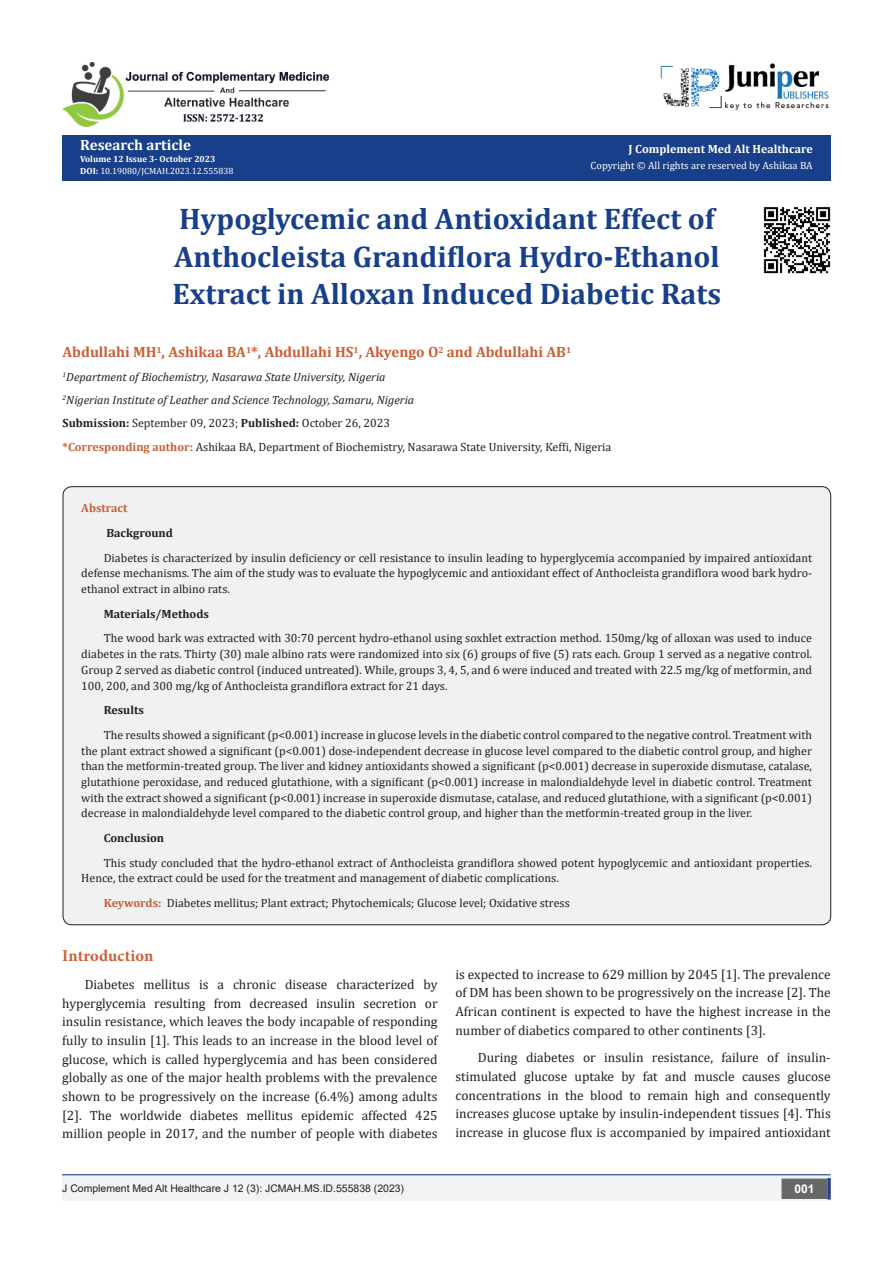
<style>
.page{position:relative;width:893px;height:1263px;background:#fff}
.page>*{position:absolute;margin:0;border:0;box-sizing:border-box;transform-origin:0 0}
.t1{font:700 29.85px/37.3px "Cambria";color:#183f89}
.t2{font:700 16.5px "Minion Pro";letter-spacing:.005em;color:#ca5f37}
.t3{font:700 15px "Cambria";color:#ca5f37}
.t4{font:700 15px "Cambria";color:#fff}
.t5{font:13.5px/18.8px "Cambria";color:#231f20;text-align:justify}
.List_Paragraph{font:12px/15.8px "Cambria";color:#231f20;text-align:justify}
.t6{font:italic 12px "Cambria";color:#231f20}
.List_Paragraph-2{font:700 12px "Cambria";color:#231f20}
.t7{font:700 12px "Cambria";color:#fffefc}
.t8{font:700 12px "Cambria";color:#ca5f37}
.t9{font:700 12px "Arial";color:#fff}
.t10{font:10.5px "Arial";color:#231f20}
.t11{font:10.5px "Cambria";color:#fffefc}
.t12{font:9px "Cambria";color:#fff}
.t13{font:700 9px "Cambria";color:#fffefc}
.s1{font-weight:700;color:#fffefc}
.s2{font-weight:700}
.s3{font-weight:700;color:#ca5f37}
</style>
<div class="page">
<div style="left:62px;top:135px;width:769px;height:45px;background:#183f89"></div>
<div style="left:62px;top:1175px;width:441px;height:26px;background:#f2f3f4"></div>
<div style="left:503px;top:1175px;width:328px;height:26px;background:#f2f3f4"></div>
<div style="left:782px;top:1179px;width:45px;height:19px;background:#68676a"></div>
<div style="left:781px;top:1178px;width:46px;height:21px;border:2px solid #68676a"></div>
<svg style="left:827px;top:1178px;width:4px;height:21px"></svg>
<img style="left:661px;top:63px;width:168px;height:47px">
<hr style="left:62px;top:1174px;width:768px;height:1px;background:#253f8e">
<img style="left:62px;top:62px;width:266px;height:65px">
<div style="left:63px;top:487px;width:768px;height:438px;background:#f0f1f2;border-radius:9px"></div>
<img style="left:763px;top:206px;width:68px;height:68px">
<p class="t4" style="left:80px;top:134px;width:112px">Research article</p>
<p class="t13" style="left:80px;top:153px;width:137px">Volume 12 Issue 3- October 2023</p>
<p class="t12" style="left:80px;top:166px;width:155px"><span class="s1">DOI:</span> 10.19080/JCMAH.2023.12.555838</p>
<p class="t7" style="left:628px;top:141px;width:186px">J Complement Med Alt Healthcare</p>
<p class="t11" style="left:591px;top:159px;width:224px">Copyright © All rights are reserved by Ashikaa BA</p>
<p class="t1" style="left:173px;top:199px;width:550px">Hypoglycemic and Antioxidant Effect of<br>Anthocleista Grandiflora Hydro-Ethanol<br>Extract in Alloxan Induced Diabetic Rats</p>
<p class="t3" style="left:63px;top:342px;width:510px">Abdullahi MH<sup>1</sup>, Ashikaa BA<sup>1</sup>*, Abdullahi HS<sup>1</sup>, Akyengo O<sup>2</sup> and Abdullahi AB<sup>1</sup></p>
<p class="t6" style="left:63px;top:368px;width:324px"><sup>1</sup>Department of Biochemistry, Nasarawa State University, Nigeria</p>
<p class="t6" style="left:63px;top:392px;width:353px"><sup>2</sup>Nigerian Institute of Leather and Science Technology, Samaru, Nigeria</p>
<p class="List_Paragraph" style="left:63px;top:415px;width:329px"><span class="s2">Submission:</span> September 09, 2023; <span class="s2">Published:</span> October 26, 2023</p>
<p class="List_Paragraph" style="left:63px;top:439px;width:550px"><span class="s3">*Corresponding author:</span> Ashikaa BA, Department of Biochemistry, Nasarawa State University, Keffi, Nigeria</p>
<p class="t8" style="left:81px;top:500px;width:48px">Abstract</p>
<p class="List_Paragraph-2" style="left:106px;top:524px;width:68px">Background</p>
<p class="List_Paragraph" style="left:81px;top:550px;width:732px;text-indent:22px">Diabetes is characterized by insulin deficiency or cell resistance to insulin leading to hyperglycemia accompanied by impaired antioxidant defense mechanisms. The aim of the study was to evaluate the hypoglycemic and antioxidant effect of Anthocleista grandiflora wood bark hydro&shy;ethanol extract in albino rats.</p>
<p class="List_Paragraph-2" style="left:104px;top:605px;width:107px">Materials/Methods</p>
<p class="List_Paragraph" style="left:81px;top:630px;width:732px;text-indent:22px">The wood bark was extracted with 30:70 percent hydro-ethanol using soxhlet extraction method. 150mg/kg of alloxan was used to induce diabetes in the rats. Thirty (30) male albino rats were randomized into six (6) groups of five (5) rats each. Group 1 served as a negative control.<br>Group 2 served as diabetic control (induced untreated). While, groups 3, 4, 5, and 6 were induced and treated with 22.5 mg/kg of metformin, and 100, 200, and 300 mg/kg of Anthocleista grandiflora extract for 21 days.</p>
<p class="List_Paragraph-2" style="left:104px;top:702px;width:42px">Results</p>
<p class="List_Paragraph" style="left:81px;top:727px;width:732px;text-indent:22px">The results showed a significant (p&lt;0.001) increase in glucose levels in the diabetic control compared to the negative control. Treatment with the plant extract showed a significant (p&lt;0.001) dose-independent decrease in glucose level compared to the diabetic control group, and higher than the metformin-treated group. The liver and kidney antioxidants showed a significant (p&lt;0.001) decrease in superoxide dismutase, catalase, glutathione peroxidase, and reduced glutathione, with a significant (p&lt;0.001) increase in malondialdehyde level in diabetic control. Treatment with the extract showed a significant (p&lt;0.001) increase in superoxide dismutase, catalase, and reduced glutathione, with a significant (p&lt;0.001) decrease in malondialdehyde level compared to the diabetic control group, and higher than the metformin-treated group in the liver.</p>
<p class="List_Paragraph-2" style="left:104px;top:829px;width:62px">Conclusion</p>
<p class="List_Paragraph" style="left:81px;top:855px;width:732px;text-indent:22px">This study concluded that the hydro-ethanol extract of Anthocleista grandiflora showed potent hypoglycemic and antioxidant properties.<br>Hence, the extract could be used for the treatment and management of diabetic complications.</p>
<p class="List_Paragraph" style="left:104px;top:895px;width:468px"><span class="s3">Keywords:</span> Diabetes mellitus; Plant extract; Phytochemicals; Glucose level; Oxidative stress</p>
<p class="t2" style="left:62px;top:944px;width:93px">Introduction</p>
<p class="t5" style="left:62px;top:975px;width:377px;text-indent:22px">Diabetes mellitus is a chronic disease characterized by hyperglycemia resulting from decreased insulin secretion or insulin resistance, which leaves the body incapable of responding fully to insulin [1]. This leads to an increase in the blood level of glucose, which is called hyperglycemia and has been considered globally as one of the major health problems with the prevalence shown to be progressively on the increase (6.4%) among adults [2]. The worldwide diabetes mellitus epidemic affected 425 million people in 2017, and the number of people with diabetes</p>
<p class="t5" style="left:455px;top:964px;width:377px">is expected to increase to 629 million by 2045 [1]. The prevalence of DM has been shown to be progressively on the increase [2]. The African continent is expected to have the highest increase in the number of diabetics compared to other continents [3].</p>
<p class="t5" style="left:455px;top:1048px;width:377px;text-indent:22px">During diabetes or insulin resistance, failure of insulin&shy;stimulated glucose uptake by fat and muscle causes glucose concentrations in the blood to remain high and consequently increases glucose uptake by insulin-independent tissues [4]. This increase in glucose flux is accompanied by impaired antioxidant</p>
<p class="t10" style="left:62px;top:1181px;width:343px">J Complement Med Alt Healthcare J 12 (3): JCMAH.MS.ID.555838 (2023)</p>
<p class="t9" style="left:794px;top:1180px;width:22px">001</p>
</div>
